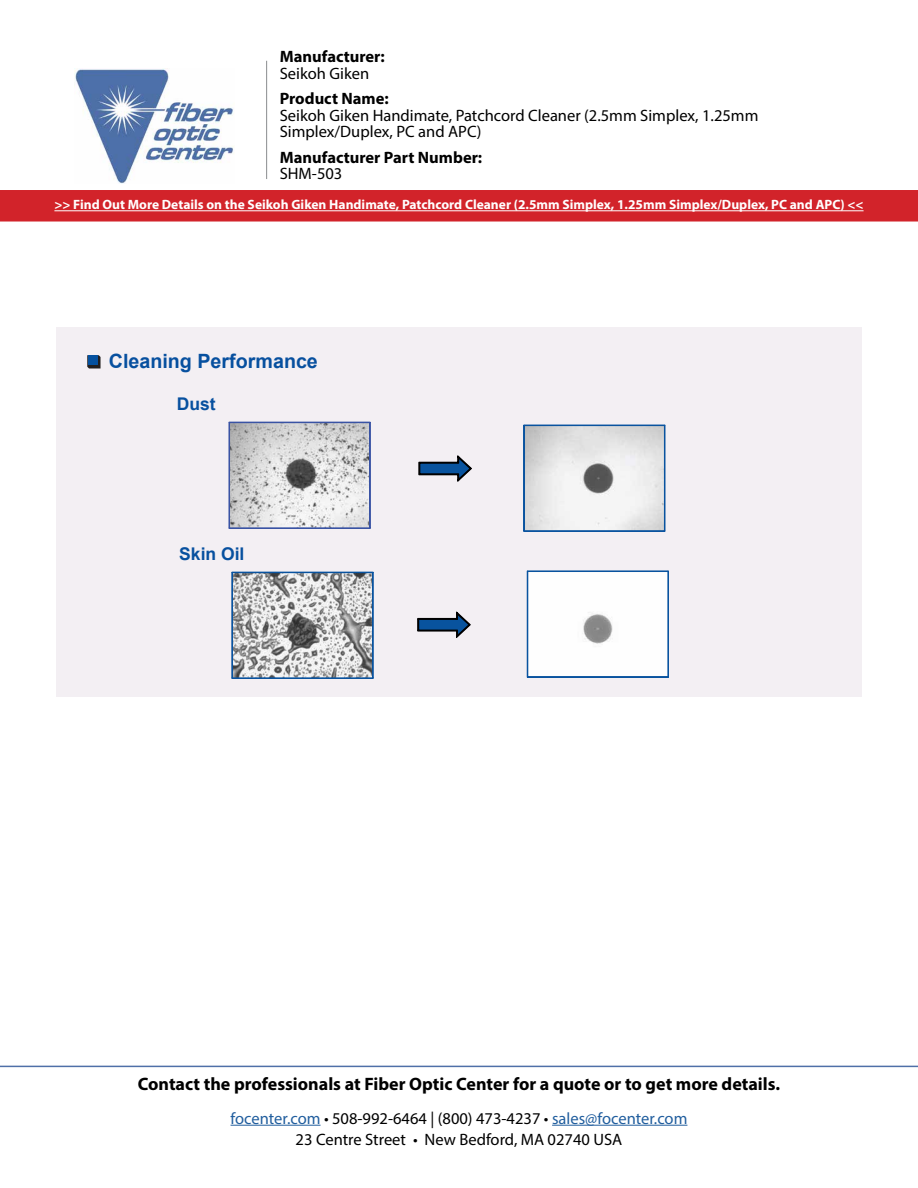
<style>
.page{position:relative;width:918px;height:1188px;background:#fff}
.page>*{position:absolute;margin:0;border:0;box-sizing:border-box;transform-origin:0 0}
.t1{font:700 19.65px "Arial";color:#07509f}
.t2{font:700 18px "Myriad Pro";color:#000}
.t3{font:700 17.55px "Arial";color:#07509f}
.t4{font:16.5px/16.5px "Myriad Pro";color:#000}
.t5{font:16.5px "Myriad Pro";color:#215e9e}
.t6{font:700 16.5px/16.5px "Myriad Pro";color:#000}
.t7{font:700 13.5px "Myriad Pro";color:#fff}
.t8{font:700 12px "Arial";letter-spacing:-.005em;color:#030303;scale:1.29 1}
.s1{font-weight:400}
.s2{font-weight:700}
.s3{color:#000}
</style>
<div class="page">
<hr style="left:231px;top:1125px;width:90px;height:1px;background:#215e9e">
<hr style="left:552px;top:1125px;width:135px;height:1px;background:#215e9e">
<hr style="left:0;top:1066px;width:918px;height:1px;background:#4f70a8">
<div style="left:56px;top:328px;width:806px;height:368px;background:#f3eff3"></div>
<svg style="left:87px;top:355px;width:14px;height:13px"></svg>
<div style="left:89px;top:355px;width:9px;height:10px;background:#05519f"></div>
<svg style="left:229px;top:422px;width:141px;height:107px"></svg>
<svg style="left:419px;top:456px;width:53px;height:25px"></svg>
<svg style="left:524px;top:425px;width:141px;height:106px"></svg>
<svg style="left:232px;top:572px;width:141px;height:107px"></svg>
<svg style="left:527px;top:571px;width:142px;height:106px"></svg>
<svg style="left:418px;top:612px;width:52px;height:26px"></svg>
<img style="left:75px;top:68px;width:159px;height:116px">
<hr style="left:266px;top:61px;width:1px;height:118px;background:#8a8c8e">
<div style="left:0;top:190px;width:918px;height:32px;background:#d2232a"></div>
<hr style="left:54px;top:210px;width:810px;height:1px;background:#fff">
<p class="t6" style="left:280px;top:48px;width:107px">Manufacturer:<br><span class="s1">Seikoh Giken</span></p>
<p class="t4" style="left:280px;top:90px;width:480px"><span class="s2">Product Name:<br></span>Seikoh Giken Handimate, Patchcord Cleaner (2.5mm Simplex, 1.25mm</p>
<p class="t4" style="left:280px;top:123px;width:203px">Simplex/Duplex, PC and APC)</p>
<p class="t6" style="left:280px;top:148px;width:204px">Manufacturer Part Number:</p>
<p class="t4" style="left:280px;top:165px;width:64px">SHM-503</p>
<p class="t7" style="left:54px;top:196px;width:811px">&gt;&gt; Find Out More Details on the Seikoh Giken Handimate, Patchcord Cleaner (2.5mm Simplex, 1.25mm Simplex/Duplex, PC and APC) &lt;&lt;</p>
<p class="t1" style="left:109px;top:348px;width:211px">Cleaning Performance</p>
<p class="t3" style="left:177px;top:393px;width:40px">Dust</p>
<p class="t3" style="left:179px;top:542px;width:67px">Skin Oil</p>
<p class="t2" style="left:138px;top:1072px;width:644px">Contact the professionals at Fiber Optic Center for a quote or to get more details.</p>
<p class="t5" style="left:231px;top:1108px;width:458px">focenter.com <span class="s3">• 508-992-6464 | (800) 473-4237 •</span> sales@focenter.com</p>
<p class="t4" style="left:296px;top:1131px;width:328px">23 Centre Street • New Bedford, MA 02740 USA</p>
<p class="t8" style="left:273px;top:1116px;width:299px">WORLDWIDE SUBSIDIARIES AND SALES OFFICES:</p>
</div>
